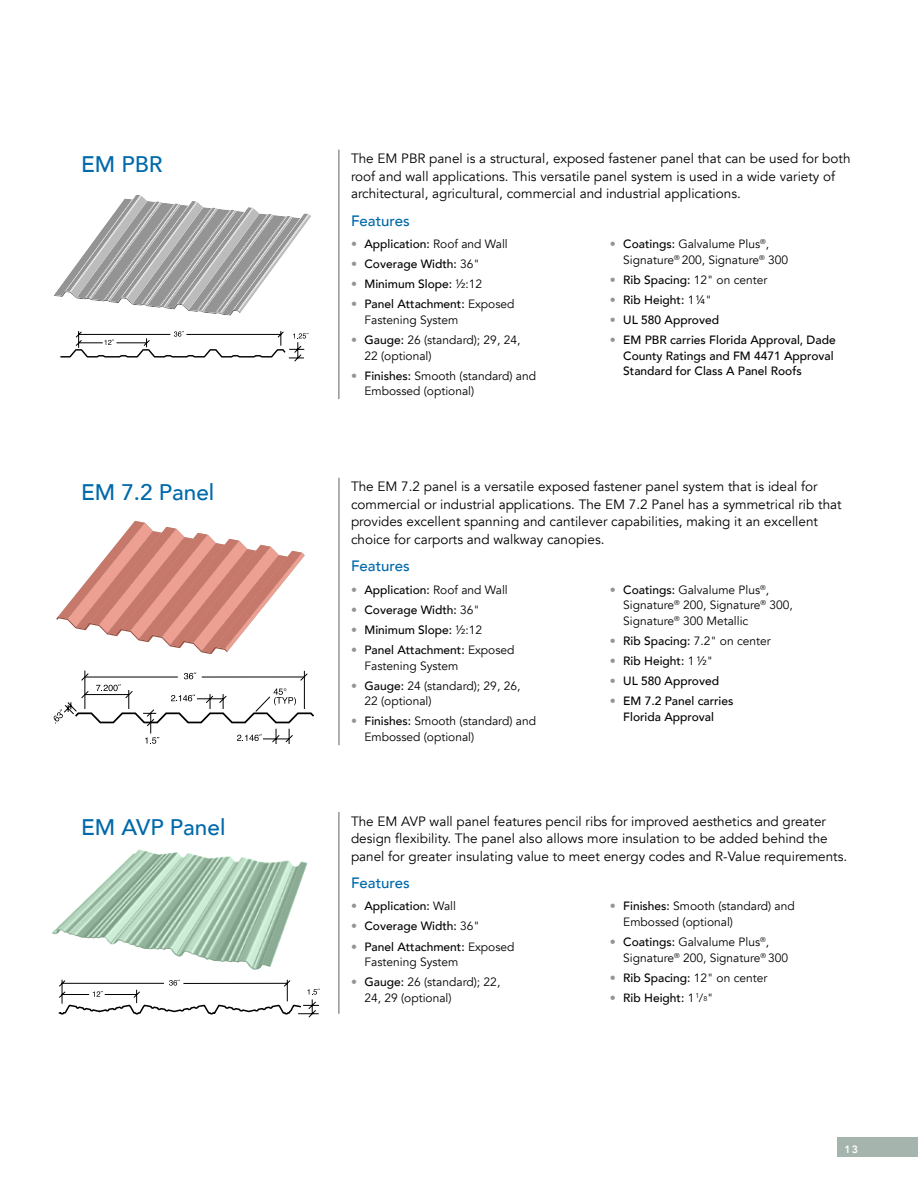
<style>
.page{position:relative;width:918px;height:1188px;background:#fff}
.page>*{position:absolute;margin:0;border:0;box-sizing:border-box;transform-origin:0 0}
.t1{font:500 22.5px "Avenir";color:#0069aa}
.t2{font:500 15px "Avenir";color:#0069aa}
.t3{font:13.5px/17.5px "Avenir";color:#000}
.t4{font:12px/15.6px "Avenir";color:#000}
.t5{font:500 12px/15.6px "Avenir";color:#000}
.t6{font:800 10.5px "Avenir";color:#fff}
.s1{font-weight:400;color:#939598}
.s2{font-weight:400}
.s3{color:#939598}
.s4{font-weight:500}
.s5{font-weight:400;font-size:7.05px}
</style>
<div class="page">
<div style="left:837px;top:1138px;width:81px;height:19px;background:#a5b4ac"></div>
<hr style="left:338px;top:812px;width:2px;height:202px;background:#939598">
<svg style="left:52px;top:849px;width:256px;height:121px"></svg>
<svg style="left:59px;top:980px;width:261px;height:37px"></svg>
<hr style="left:338px;top:150px;width:2px;height:249px;background:#939598">
<svg style="left:60px;top:331px;width:249px;height:30px"></svg>
<svg style="left:54px;top:195px;width:257px;height:121px"></svg>
<hr style="left:338px;top:478px;width:2px;height:267px;background:#939598">
<svg style="left:56px;top:520px;width:249px;height:134px"></svg>
<svg style="left:54px;top:671px;width:260px;height:73px"></svg>
<h1 class="t1" style="left:81px;top:145px;width:83px">EM PBR</h1>
<p class="t3" style="left:351px;top:150px;width:501px">The EM PBR panel is a structural, exposed fastener panel that can be used for both roof and wall applications. This versatile panel system is used in a wide variety of architectural, agricultural, commercial and industrial applications.</p>
<p class="t2" style="left:351px;top:208px;width:60px">Features</p>
<p class="t5" style="left:351px;top:235px;width:158px"><span class="s1">•</span> Application: <span class="s2">Roof and Wall</span></p>
<p class="t5" style="left:351px;top:256px;width:130px"><span class="s1">•</span> Coverage Width: <span class="s2">36"</span></p>
<p class="t5" style="left:351px;top:276px;width:133px"><span class="s1">•</span> Minimum Slope: <span class="s2">½:12</span></p>
<p class="t4" style="left:364px;top:297px;width:152px;text-indent:-14px"><span class="s3">•</span> <span class="s4">Panel Attachment:</span> Exposed<br>Fastening System</p>
<p class="t4" style="left:364px;top:332px;width:157px;text-indent:-14px"><span class="s3">•</span> <span class="s4">Gauge:</span> 26 (standard); 29, 24,<br>22 (optional)</p>
<p class="t4" style="left:364px;top:368px;width:173px;text-indent:-14px"><span class="s3">•</span> <span class="s4">Finishes:</span> Smooth (standard) and<br>Embossed (optional)</p>
<p class="t4" style="left:623px;top:236px;width:166px;text-indent:-14px"><span class="s3">•</span> <span class="s4">Coatings:</span> Galvalume Plus<sup>®</sup>,<br>Signature<sup>®</sup> 200, Signature<sup>®</sup> 300</p>
<p class="t5" style="left:610px;top:271px;width:159px"><span class="s1">•</span> Rib Spacing: <span class="s2">12" on center</span></p>
<p class="t5" style="left:610px;top:291px;width:104px"><span class="s1">•</span> Rib Height: <span class="s2">1¼"</span></p>
<p class="t5" style="left:610px;top:311px;width:111px"><span class="s1">•</span> UL 580 Approved</p>
<p class="t5" style="left:623px;top:331px;width:214px;text-indent:-14px"><span class="s1">•</span> EM PBR carries Florida Approval, Dade<br>County Ratings and FM 4471 Approval<br>Standard for Class A Panel Roofs</p>
<h1 class="t1" style="left:81px;top:473px;width:135px">EM 7.2 Panel</h1>
<p class="t3" style="left:351px;top:478px;width:492px">The EM 7.2 panel is a versatile exposed fastener panel system that is ideal for commercial or industrial applications. The EM 7.2 Panel has a symmetrical rib that provides excellent spanning and cantilever capabilities, making it an excellent choice for carports and walkway canopies.</p>
<p class="t2" style="left:351px;top:553px;width:60px">Features</p>
<p class="t5" style="left:351px;top:581px;width:158px"><span class="s1">•</span> Application: <span class="s2">Roof and Wall</span></p>
<p class="t5" style="left:351px;top:601px;width:130px"><span class="s1">•</span> Coverage Width: <span class="s2">36"</span></p>
<p class="t5" style="left:351px;top:621px;width:133px"><span class="s1">•</span> Minimum Slope: <span class="s2">½:12</span></p>
<p class="t4" style="left:364px;top:642px;width:152px;text-indent:-14px"><span class="s3">•</span> <span class="s4">Panel Attachment:</span> Exposed<br>Fastening System</p>
<p class="t4" style="left:364px;top:678px;width:157px;text-indent:-14px"><span class="s3">•</span> <span class="s4">Gauge:</span> 24 (standard); 29, 26,<br>22 (optional)</p>
<p class="t4" style="left:364px;top:714px;width:173px;text-indent:-14px"><span class="s3">•</span> <span class="s4">Finishes:</span> Smooth (standard) and<br>Embossed (optional)</p>
<p class="t4" style="left:623px;top:582px;width:171px;text-indent:-14px"><span class="s3">•</span> <span class="s4">Coatings:</span> Galvalume Plus<sup>®</sup>,<br>Signature<sup>®</sup> 200, Signature<sup>®</sup> 300,<br>Signature<sup>®</sup> 300 Metallic</p>
<p class="t4" style="left:610px;top:633px;width:163px"><span class="s3">•</span> <span class="s4">Rib Spacing:</span> 7.2" on center</p>
<p class="t5" style="left:610px;top:652px;width:105px"><span class="s1">•</span> Rib Height: <span class="s2">1 ½"</span></p>
<p class="t5" style="left:610px;top:673px;width:111px"><span class="s1">•</span> UL 580 Approved</p>
<p class="t5" style="left:610px;top:693px;width:125px;text-align:center"><span class="s1">•</span> EM 7.2 Panel carries<br>Florida Approval</p>
<h1 class="t1" style="left:81px;top:807px;width:146px">EM AVP Panel</h1>
<p class="t3" style="left:351px;top:812px;width:498px">The EM AVP wall panel features pencil ribs for improved aesthetics and greater design flexibility. The panel also allows more insulation to be added behind the panel for greater insulating value to meet energy codes and R-Value requirements.</p>
<p class="t2" style="left:351px;top:870px;width:60px">Features</p>
<p class="t5" style="left:351px;top:898px;width:107px"><span class="s1">•</span> Application: <span class="s2">Wall</span></p>
<p class="t5" style="left:351px;top:918px;width:130px"><span class="s1">•</span> Coverage Width: <span class="s2">36"</span></p>
<p class="t4" style="left:364px;top:939px;width:152px;text-indent:-14px"><span class="s3">•</span> <span class="s4">Panel Attachment:</span> Exposed<br>Fastening System</p>
<p class="t4" style="left:364px;top:974px;width:137px;text-indent:-14px"><span class="s3">•</span> <span class="s4">Gauge:</span> 26 (standard); 22,<br>24, 29 (optional)</p>
<p class="t4" style="left:623px;top:899px;width:173px;text-indent:-14px"><span class="s3">•</span> <span class="s4">Finishes:</span> Smooth (standard) and<br>Embossed (optional)</p>
<p class="t4" style="left:623px;top:934px;width:166px;text-indent:-14px"><span class="s3">•</span> <span class="s4">Coatings:</span> Galvalume Plus<sup>®</sup>,<br>Signature<sup>®</sup> 200, Signature<sup>®</sup> 300</p>
<p class="t5" style="left:610px;top:969px;width:159px"><span class="s1">•</span> Rib Spacing: <span class="s2">12" on center</span></p>
<p class="t5" style="left:610px;top:989px;width:105px"><span class="s1">•</span> Rib Height: <span class="s2">1</span> <sup>1</sup><span class="s2">/</span><span class="s5">8</span><span class="s2">"</span></p>
<p class="t6" style="left:844px;top:1141px;width:15px">13</p>
</div>
